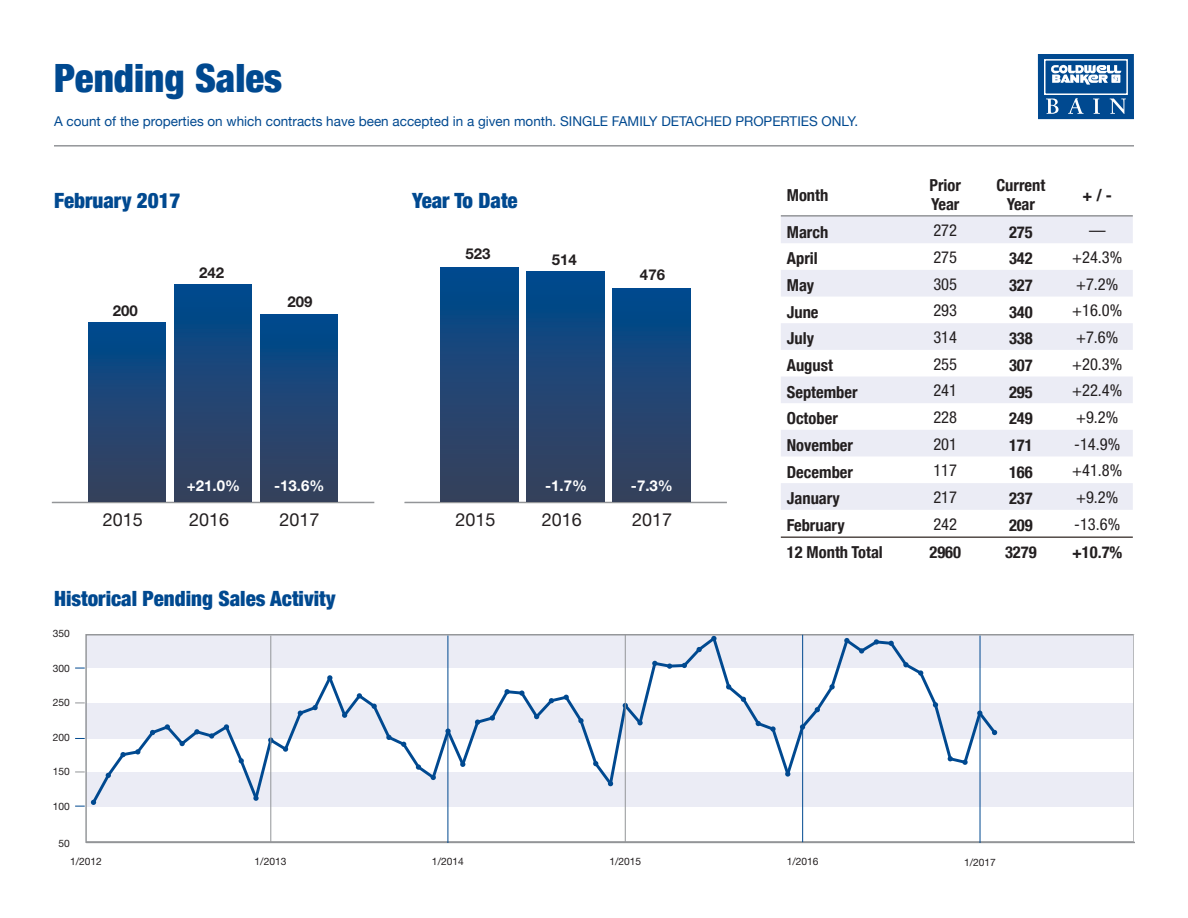
<style>
.page{position:relative;width:1188px;height:918px;background:#fff}
.page>*{position:absolute;margin:0;border:0;box-sizing:border-box;transform-origin:0 0}
.t1{font:900 condensed 39px "Helvetica Neue";color:#004990}
.t2{font:900 condensed 21px "Helvetica Neue";color:#004990}
.t3{font:18px "Helvetica Neue";color:#231f20}
.t4{font:700 condensed 16.5px/19.8px "Helvetica Neue";color:#231f20}
.t5{font:condensed 16.5px "Helvetica Neue";color:#231f20}
.t6{font:700 15px "Helvetica Neue";color:#fff}
.t7{font:700 15px "Helvetica Neue";color:#231f20}
.t8{font:13.5px "Helvetica Neue";color:#004990}
.t9{font:10.2px "Helvetica Neue";color:#231f20}
</style>
<div class="page">
<div style="left:1038px;top:54px;width:96px;height:65px;background:#004990"></div>
<div style="left:1044px;top:59px;width:84px;height:36px;border:2px solid #fff"></div>
<svg style="left:1051px;top:65px;width:70px;height:20px"></svg>
<svg style="left:1046px;top:98px;width:80px;height:16px"></svg>
<hr style="left:54px;top:145px;width:1080px;height:2px;background:#939598">
<hr style="left:52px;top:502px;width:322px;height:1px;background:#939598">
<div style="left:260px;top:314px;width:78px;height:187px;background:linear-gradient(to bottom,#004a8e,#3c415a)"></div>
<div style="left:174px;top:285px;width:78px;height:216px;background:linear-gradient(to bottom,#004a8e,#3b415a)"></div>
<div style="left:88px;top:322px;width:78px;height:179px;background:linear-gradient(to bottom,#004a8e,#3c415a)"></div>
<hr style="left:404px;top:502px;width:323px;height:1px;background:#939598">
<div style="left:613px;top:288px;width:77px;height:213px;background:linear-gradient(to bottom,#004a8e,#3c415a)"></div>
<div style="left:527px;top:271px;width:77px;height:230px;background:linear-gradient(to bottom,#004a8e,#3b415a)"></div>
<div style="left:441px;top:267px;width:77px;height:234px;background:linear-gradient(to bottom,#004a8e,#3b415a)"></div>
<svg style="left:85px;top:634px;width:1050px;height:210px"></svg>
<hr style="left:1134px;top:634px;width:1px;height:208px;background:#fff">
<svg style="left:75px;top:634px;width:924px;height:173px"></svg>
<hr style="left:271px;top:636px;width:1px;height:207px;background:#939598">
<hr style="left:448px;top:636px;width:1px;height:207px;background:#004990">
<hr style="left:625px;top:635px;width:1px;height:207px;background:#939598">
<hr style="left:802px;top:635px;width:1px;height:207px;background:#004990">
<hr style="left:980px;top:636px;width:1px;height:207px;background:#004990">
<svg style="left:781px;top:217px;width:352px;height:293px;fill:#ebecf5"></svg>
<hr style="left:781px;top:215px;width:352px;height:2px;background:#939598">
<hr style="left:781px;top:536px;width:352px;height:2px;background:#524a47">
<h1 class="t1" style="left:54px;top:54px;width:230px">Pending Sales</h1>
<p class="t8" style="left:54px;top:113px;width:806px">A count of the properties on which contracts have been accepted in a given month. SINGLE FAMILY DETACHED PROPERTIES ONLY.</p>
<p class="t2" style="left:54px;top:188px;width:128px">February 2017</p>
<p class="t2" style="left:412px;top:188px;width:107px">Year To Date</p>
<p class="t7" style="left:113px;top:306px;width:27px">200</p>
<p class="t7" style="left:199px;top:267px;width:27px">242</p>
<p class="t7" style="left:287px;top:296px;width:27px">209</p>
<p class="t6" style="left:187px;top:480px;width:55px">+21.0%</p>
<p class="t6" style="left:274px;top:480px;width:52px">-13.6%</p>
<p class="t3" style="left:103px;top:514px;width:42px">2015</p>
<p class="t3" style="left:189px;top:514px;width:42px">2016</p>
<p class="t3" style="left:280px;top:514px;width:42px">2017</p>
<p class="t2" style="left:54px;top:586px;width:283px">Historical Pending Sales Activity</p>
<p class="t9" style="left:53px;top:630px;width:19px">350</p>
<p class="t9" style="left:53px;top:664px;width:19px">300</p>
<p class="t9" style="left:53px;top:699px;width:19px">250</p>
<p class="t9" style="left:53px;top:733px;width:19px">200</p>
<p class="t9" style="left:53px;top:768px;width:19px">150</p>
<p class="t9" style="left:53px;top:803px;width:19px">100</p>
<p class="t9" style="left:58px;top:840px;width:13px">50</p>
<p class="t7" style="left:465px;top:249px;width:27px">523</p>
<p class="t7" style="left:552px;top:254px;width:27px">514</p>
<p class="t7" style="left:640px;top:269px;width:27px">476</p>
<p class="t6" style="left:545px;top:480px;width:43px">-1.7%</p>
<p class="t6" style="left:631px;top:480px;width:43px">-7.3%</p>
<p class="t3" style="left:455px;top:514px;width:42px">2015</p>
<p class="t3" style="left:542px;top:514px;width:42px">2016</p>
<p class="t3" style="left:632px;top:514px;width:42px">2017</p>
<p class="t4" style="left:787px;top:185px;width:43px">Month</p>
<p class="t4" style="left:930px;top:175px;width:33px">Prior<br>Year</p>
<p class="t4" style="left:996px;top:175px;width:50px;text-align:center">Current<br>Year</p>
<p class="t4" style="left:1083px;top:185px;width:31px">+ / -</p>
<p class="t4" style="left:787px;top:222px;width:43px">March</p>
<p class="t5" style="left:933px;top:225px;width:25px">272</p>
<p class="t4" style="left:1009px;top:222px;width:25px">275</p>
<p class="t5" style="left:1089px;top:225px;width:18px">—</p>
<p class="t4" style="left:787px;top:248px;width:33px">April</p>
<p class="t5" style="left:933px;top:251px;width:25px">275</p>
<p class="t4" style="left:1009px;top:248px;width:25px">342</p>
<p class="t5" style="left:1072px;top:251px;width:52px">+24.3%</p>
<p class="t4" style="left:787px;top:275px;width:29px">May</p>
<p class="t5" style="left:933px;top:278px;width:25px">305</p>
<p class="t4" style="left:1009px;top:275px;width:25px">327</p>
<p class="t5" style="left:1076px;top:278px;width:44px">+7.2%</p>
<p class="t4" style="left:787px;top:302px;width:33px">June</p>
<p class="t5" style="left:933px;top:305px;width:25px">293</p>
<p class="t4" style="left:1009px;top:302px;width:25px">340</p>
<p class="t5" style="left:1072px;top:305px;width:52px">+16.0%</p>
<p class="t4" style="left:787px;top:328px;width:29px">July</p>
<p class="t5" style="left:933px;top:331px;width:25px">314</p>
<p class="t4" style="left:1009px;top:328px;width:25px">338</p>
<p class="t5" style="left:1076px;top:331px;width:44px">+7.6%</p>
<p class="t4" style="left:787px;top:355px;width:48px">August</p>
<p class="t5" style="left:933px;top:358px;width:25px">255</p>
<p class="t4" style="left:1009px;top:355px;width:25px">307</p>
<p class="t5" style="left:1072px;top:358px;width:52px">+20.3%</p>
<p class="t4" style="left:787px;top:382px;width:72px">September</p>
<p class="t5" style="left:933px;top:385px;width:25px">241</p>
<p class="t4" style="left:1009px;top:382px;width:25px">295</p>
<p class="t5" style="left:1072px;top:385px;width:52px">+22.4%</p>
<p class="t4" style="left:787px;top:408px;width:53px">October</p>
<p class="t5" style="left:933px;top:411px;width:25px">228</p>
<p class="t4" style="left:1009px;top:408px;width:25px">249</p>
<p class="t5" style="left:1076px;top:411px;width:44px">+9.2%</p>
<p class="t4" style="left:787px;top:435px;width:68px">November</p>
<p class="t5" style="left:933px;top:438px;width:25px">201</p>
<p class="t4" style="left:1009px;top:435px;width:25px">171</p>
<p class="t5" style="left:1074px;top:438px;width:48px">-14.9%</p>
<p class="t4" style="left:787px;top:462px;width:68px">December</p>
<p class="t5" style="left:933px;top:465px;width:25px">117</p>
<p class="t4" style="left:1009px;top:462px;width:25px">166</p>
<p class="t5" style="left:1072px;top:465px;width:52px">+41.8%</p>
<p class="t4" style="left:787px;top:488px;width:55px">January</p>
<p class="t5" style="left:933px;top:491px;width:25px">217</p>
<p class="t4" style="left:1009px;top:488px;width:25px">237</p>
<p class="t5" style="left:1076px;top:491px;width:44px">+9.2%</p>
<p class="t4" style="left:787px;top:515px;width:59px">February</p>
<p class="t5" style="left:933px;top:518px;width:25px">242</p>
<p class="t4" style="left:1009px;top:515px;width:25px">209</p>
<p class="t5" style="left:1074px;top:518px;width:48px">-13.6%</p>
<p class="t4" style="left:787px;top:542px;width:98px">12 Month Total</p>
<p class="t4" style="left:929px;top:542px;width:33px">2960</p>
<p class="t4" style="left:1005px;top:542px;width:33px">3279</p>
<p class="t4" style="left:1072px;top:542px;width:52px">+10.7%</p>
<p class="t9" style="left:70px;top:858px;width:33px">1/2012</p>
<p class="t9" style="left:255px;top:858px;width:33px">1/2013</p>
<p class="t9" style="left:432px;top:858px;width:33px">1/2014</p>
<p class="t9" style="left:609px;top:858px;width:33px">1/2015</p>
<p class="t9" style="left:787px;top:858px;width:33px">1/2016</p>
<p class="t9" style="left:964px;top:859px;width:33px">1/2017</p>
</div>
